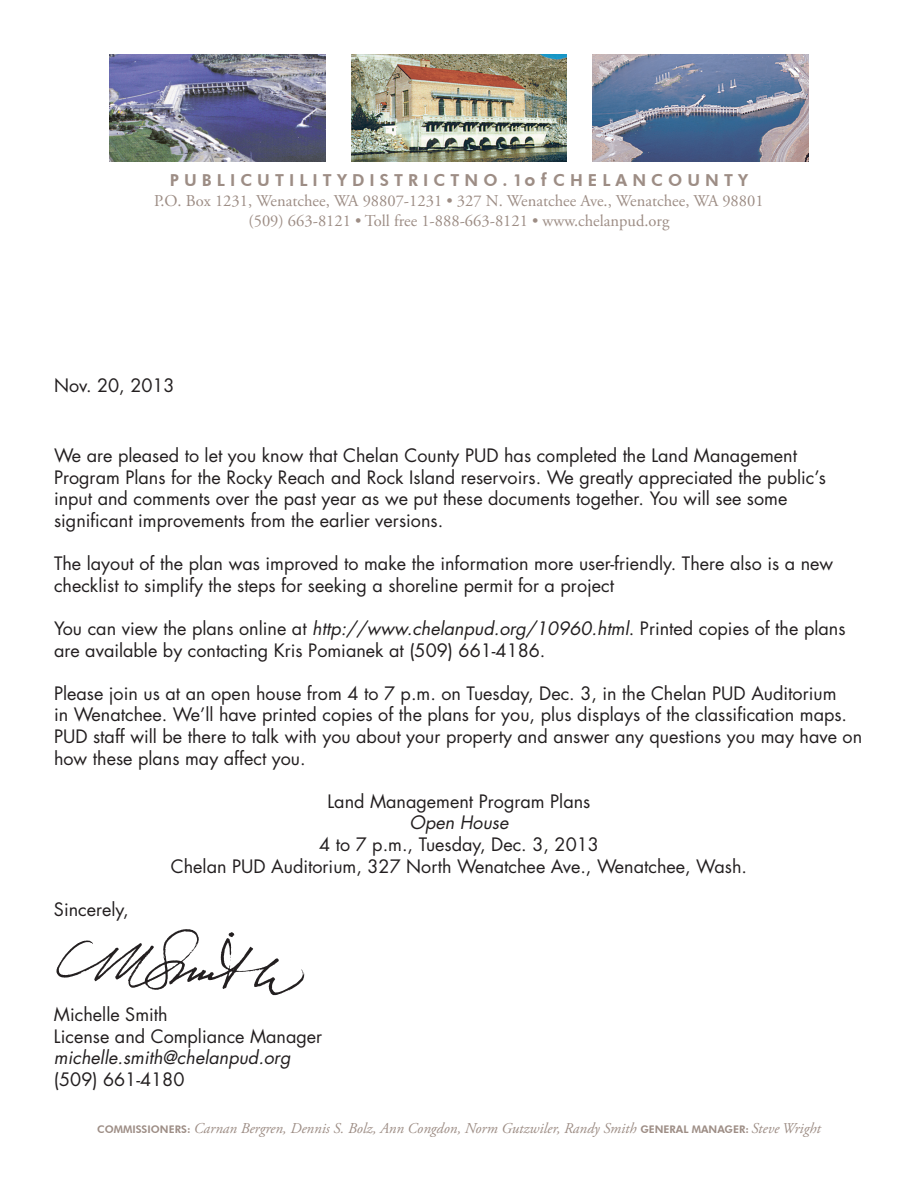
<style>
.page{position:relative;width:918px;height:1188px;background:#fff}
.page>*{position:absolute;margin:0;border:0;box-sizing:border-box;transform-origin:0 0}
.t1{font:18px/21.6px "Futura";color:#231f20}
.t2{font:16.5px/19.8px "Adobe Garamond Pro";color:#9d8d85;text-align:center}
.t3{font:italic 15px "Adobe Garamond Pro";color:#9d8d85}
.s1{font-family:"Futura BT";font-weight:800}
.s2{font-family:"Futura BT";font-weight:800;font-size:18px}
.s3{font-style:italic}
.s4{font-family:"Futura BT";font-weight:800;font-style:normal;font-size:10.5px}
</style>
<div class="page">
<img style="left:110px;top:54px;width:216px;height:108px">
<img style="left:351px;top:54px;width:216px;height:108px">
<img style="left:592px;top:54px;width:216px;height:108px">
<img style="left:56px;top:929px;width:249px;height:67px">
<p class="t2" style="left:154px;top:172px;width:611px"><span class="s1">P U B L I C U T I L I T Y D I S T R I C T N O . 1</span> <span class="s2">OF</span><span class="s1">C H E L A NC O U N T Y<br></span>P.O. Box 1231, Wenatchee, WA 98807-1231 • 327 N. Wenatchee Ave., Wenatchee, WA 98801 (509) 663-8121 • Toll free 1-888-663-8121 • www.chelanpud.org</p>
<p class="t1" style="left:54px;top:374px;width:122px">Nov. 20, 2013</p>
<p class="t1" style="left:54px;top:445px;width:773px">We are pleased to let you know that Chelan County PUD has completed the Land Management Program Plans for the Rocky Reach and Rock Island reservoirs. We greatly appreciated the public’s input and comments over the past year as we put these documents together. You will see some significant improvements from the earlier versions.</p>
<p class="t1" style="left:54px;top:553px;width:781px">The layout of the plan was improved to make the information more user-friendly. There also is a new checklist to simplify the steps for seeking a shoreline permit for a project</p>
<p class="t1" style="left:54px;top:617px;width:793px">You can view the plans online at <span class="s3">http://www.chelanpud.org/10960.html</span>. Printed copies of the plans are available by contacting Kris Pomianek at (509) 661-4186.</p>
<p class="t1" style="left:54px;top:682px;width:810px">Please join us at an open house from 4 to 7 p.m. on Tuesday, Dec. 3, in the Chelan PUD Auditorium<br>in Wenatchee. We’ll have printed copies of the plans for you, plus displays of the classification maps.<br>PUD staff will be there to talk with you about your property and answer any questions you may have on how these plans may affect you.</p>
<p class="t1" style="left:171px;top:790px;width:578px;text-align:center">Land Management Program Plans<br><span class="s3">Open House<br></span>4 to 7 p.m., Tuesday, Dec. 3, 2013<br>Chelan PUD Auditorium, 327 North Wenatchee Ave., Wenatchee, Wash.</p>
<p class="t1" style="left:54px;top:898px;width:76px">Sincerely,</p>
<p class="t1" style="left:54px;top:1004px;width:270px">Michelle Smith<br>License and Compliance Manager <span class="s3">michelle.smith@chelanpud.org </span>(509) 661-4180</p>
<p class="t3" style="left:97px;top:1120px;width:725px"><span class="s4">COMMISSIONERS:</span> Carnan Bergren, Dennis S. Bolz, Ann Congdon, Norm Gutzwiler, Randy Smith <span class="s4">GENERAL MANAGER:</span> Steve Wright</p>
</div>
